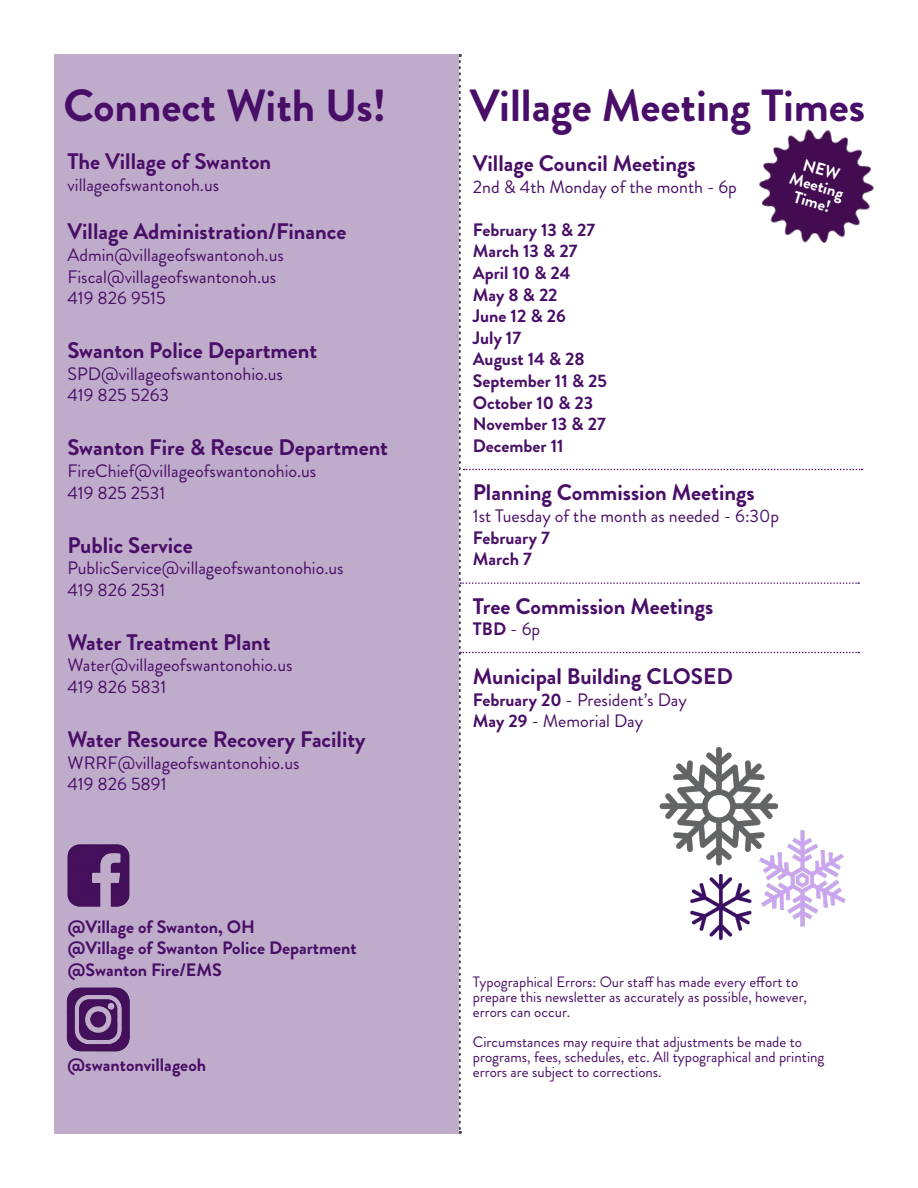
<style>
.page{position:relative;width:918px;height:1188px;background:#fff}
.page>*{position:absolute;margin:0;border:0;box-sizing:border-box;transform-origin:0 0}
.t1{font:700 45px "Brandon Grotesque";color:#490e67}
.t2{font:700 22.5px "Brandon Grotesque";color:#490e67}
.t3{font:18px "Brandon Grotesque";color:#490e67}
.t4{font:700 18px "Brandon Grotesque";color:#490e67}
.t5{font:700 16.8px/16.8px "Brandon Grotesque";color:#fff;text-align:center}
.t6{font:15px/15px "Brandon Grotesque";color:#490e67}
.s1{font-weight:400}
.s2{font-weight:700}
</style>
<div class="page">
<div style="left:54px;top:54px;width:404px;height:1080px;background:#bfabca"></div>
<img style="left:68px;top:845px;width:62px;height:62px">
<img style="left:66px;top:988px;width:64px;height:63px">
<svg style="left:458px;top:54px;width:405px;height:1080px"></svg>
<img style="left:682px;top:90px;width:192px;height:276px">
<img style="left:688px;top:877px;width:71px;height:75px">
<img style="left:738px;top:819px;width:125px;height:126px">
<img style="left:645px;top:719px;width:157px;height:158px">
<p class="t1" style="left:63px;top:74px;width:325px">Connect With Us!</p>
<p class="t2" style="left:68px;top:146px;width:205px">The Village of Swanton</p>
<p class="t3" style="left:68px;top:172px;width:153px">villageofswantonoh.us</p>
<p class="t2" style="left:68px;top:216px;width:280px">Village Administration/Finance</p>
<p class="t3" style="left:68px;top:242px;width:218px">Admin@villageofswantonoh.us</p>
<p class="t3" style="left:68px;top:264px;width:210px">Fiscal@villageofswantonoh.us</p>
<p class="t3" style="left:68px;top:286px;width:100px">419 826 9515</p>
<p class="t2" style="left:68px;top:335px;width:251px">Swanton Police Department</p>
<p class="t3" style="left:68px;top:361px;width:217px">SPD@villageofswantonohio.us</p>
<p class="t3" style="left:68px;top:383px;width:103px">419 825 5263</p>
<p class="t2" style="left:68px;top:432px;width:322px">Swanton Fire &amp; Rescue Department</p>
<p class="t3" style="left:68px;top:458px;width:250px">FireChief@villageofswantonohio.us</p>
<p class="t3" style="left:68px;top:480px;width:99px">419 825 2531</p>
<p class="t2" style="left:68px;top:529px;width:127px">Public Service</p>
<p class="t3" style="left:68px;top:556px;width:278px">PublicService@villageofswantonohio.us</p>
<p class="t3" style="left:68px;top:577px;width:99px">419 826 2531</p>
<p class="t2" style="left:68px;top:626px;width:205px">Water Treatment Plant</p>
<p class="t3" style="left:68px;top:653px;width:227px">Water@villageofswantonohio.us</p>
<p class="t3" style="left:68px;top:674px;width:100px">419 826 5831</p>
<p class="t2" style="left:68px;top:723px;width:300px">Water Resource Recovery Facility</p>
<p class="t3" style="left:68px;top:750px;width:234px">WRRF@villageofswantonohio.us</p>
<p class="t3" style="left:68px;top:772px;width:101px">419 826 5891</p>
<p class="t4" style="left:68px;top:914px;width:189px">@Village of Swanton, OH</p>
<p class="t4" style="left:68px;top:935px;width:290px">@Village of Swanton Police Department</p>
<p class="t4" style="left:68px;top:957px;width:155px">@Swanton Fire/EMS</p>
<p class="t4" style="left:68px;top:1053px;width:140px">@swantonvillageoh</p>
<p class="t1" style="left:470px;top:74px;width:397px">Village Meeting Times</p>
<p class="t5" style="left:797px;top:154px;width:57px;rotate:16deg">NEW<br>Meeting<br>Time!</p>
<p class="t2" style="left:473px;top:148px;width:224px">Village Council Meetings</p>
<p class="t3" style="left:473px;top:174px;width:266px">2nd &amp; 4th Monday of the month - 6p</p>
<p class="t4" style="left:473px;top:217px;width:124px">February 13 &amp; 27</p>
<p class="t4" style="left:473px;top:239px;width:106px">March 13 &amp; 27</p>
<p class="t4" style="left:473px;top:260px;width:99px">April 10 &amp; 24</p>
<p class="t4" style="left:473px;top:282px;width:86px">May 8 &amp; 22</p>
<p class="t4" style="left:473px;top:303px;width:94px">June 12 &amp; 26</p>
<p class="t4" style="left:473px;top:325px;width:50px">July 17</p>
<p class="t4" style="left:473px;top:347px;width:113px">August 14 &amp; 28</p>
<p class="t4" style="left:473px;top:368px;width:136px">September 11 &amp; 25</p>
<p class="t4" style="left:473px;top:390px;width:122px">October 10 &amp; 23</p>
<p class="t4" style="left:473px;top:411px;width:134px">November 13 &amp; 27</p>
<p class="t4" style="left:473px;top:433px;width:92px">December 11</p>
<p class="t2" style="left:473px;top:477px;width:283px">Planning Commission Meetings</p>
<p class="t3" style="left:473px;top:503px;width:308px">1st Tuesday of the month as needed - 6:30p</p>
<p class="t4" style="left:473px;top:525px;width:78px">February 7</p>
<p class="t4" style="left:473px;top:546px;width:61px">March 7</p>
<p class="t2" style="left:473px;top:590px;width:242px">Tree Commission Meetings</p>
<p class="t4" style="left:473px;top:617px;width:69px">TBD <span class="s1">- 6p</span></p>
<p class="t2" style="left:473px;top:661px;width:262px">Municipal Building CLOSED</p>
<p class="t3" style="left:473px;top:687px;width:215px"><span class="s2">February 20</span> - President’s Day</p>
<p class="t3" style="left:473px;top:709px;width:172px"><span class="s2">May 29</span> - Memorial Day</p>
<p class="t6" style="left:473px;top:975px;width:327px">Typographical Errors: Our staff has made every effort to</p>
<p class="t6" style="left:473px;top:990px;width:335px">prepare this newsletter as accurately as possible, however, errors can occur.</p>
<p class="t6" style="left:473px;top:1035px;width:353px">Circumstances may require that adjustments be made to programs, fees, schedules, etc. All typographical and printing errors are subject to corrections.</p>
</div>
